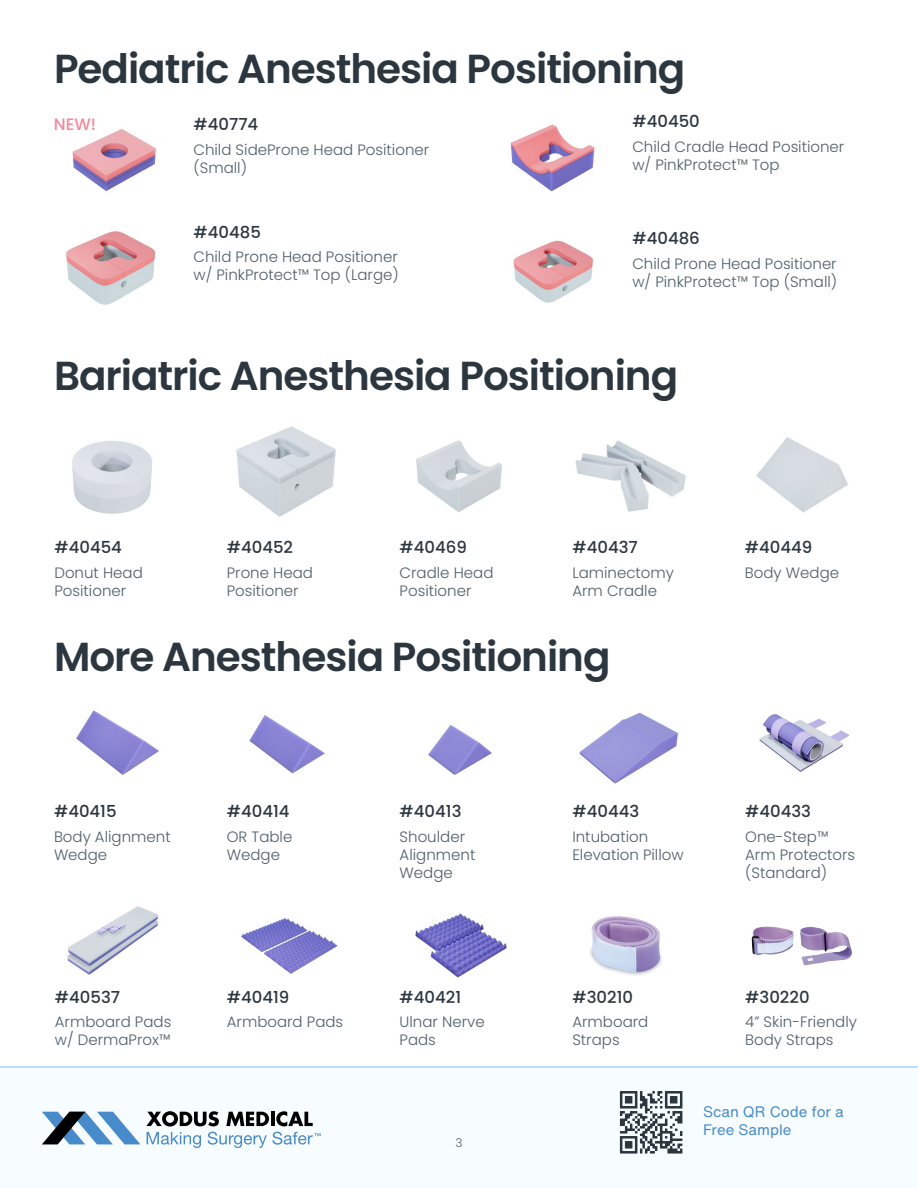
<style>
.page{position:relative;width:918px;height:1188px;background:#fff}
.page>*{position:absolute;margin:0;border:0;box-sizing:border-box;transform-origin:0 0}
.t1{font:600 40.5px "Poppins";letter-spacing:-.025em;color:#2c363f}
.t2{font:500 16.5px "Poppins";color:#2c363f}
.t3{font:500 16.5px "Poppins";color:#f4899a}
.t4{font:300 15px/18px "Poppins";color:#505e68}
.t5{font:15px/18px "Helvetica Now Text";color:#498bc9}
.t6{font:300 12px "Poppins";color:#505e68}
</style>
<div class="page">
<div style="left:0;top:1066px;width:918px;height:122px;background:#f7fcff"></div>
<hr style="left:0;top:1066px;width:918px;height:2px;background:#badeff">
<svg style="left:146px;top:1111px;width:175px;height:37px"></svg>
<svg style="left:42px;top:1112px;width:98px;height:32px"></svg>
<svg style="left:620px;top:1091px;width:62px;height:63px"></svg>
<img style="left:67px;top:906px;width:91px;height:69px">
<img style="left:241px;top:918px;width:97px;height:56px">
<img style="left:415px;top:913px;width:92px;height:65px">
<img style="left:590px;top:916px;width:72px;height:59px">
<img style="left:759px;top:714px;width:91px;height:58px">
<img style="left:752px;top:927px;width:100px;height:39px">
<img style="left:72px;top:129px;width:84px;height:62px">
<img style="left:510px;top:124px;width:85px;height:68px">
<img style="left:66px;top:231px;width:90px;height:74px">
<img style="left:513px;top:240px;width:80px;height:63px">
<img style="left:72px;top:441px;width:81px;height:73px">
<img style="left:575px;top:440px;width:111px;height:72px">
<img style="left:756px;top:437px;width:92px;height:76px">
<img style="left:236px;top:426px;width:100px;height:91px">
<img style="left:416px;top:440px;width:86px;height:73px">
<img style="left:76px;top:710px;width:83px;height:65px">
<img style="left:249px;top:715px;width:76px;height:59px">
<img style="left:428px;top:724px;width:64px;height:51px">
<img style="left:579px;top:712px;width:99px;height:72px">
<h1 class="t1" style="left:54px;top:45px;width:633px">Pediatric Anesthesia Positioning</h1>
<p class="t3" style="left:54px;top:115px;width:44px">NEW!</p>
<p class="t2" style="left:194px;top:115px;width:66px">#40774</p>
<p class="t4" style="left:194px;top:141px;width:237px">Child SideProne Head Positioner (Small)</p>
<p class="t2" style="left:194px;top:222px;width:69px">#40485</p>
<p class="t4" style="left:194px;top:248px;width:207px">Child Prone Head Positioner w/ PinkProtect™ Top (Large)</p>
<p class="t2" style="left:632px;top:112px;width:69px">#40450</p>
<p class="t4" style="left:632px;top:138px;width:213px">Child Cradle Head Positioner w/ PinkProtect™ Top</p>
<p class="t2" style="left:632px;top:229px;width:69px">#40486</p>
<p class="t4" style="left:632px;top:255px;width:206px">Child Prone Head Positioner w/ PinkProtect™ Top (Small)</p>
<h1 class="t1" style="left:54px;top:353px;width:626px">Bariatric Anesthesia Positioning</h1>
<p class="t2" style="left:54px;top:538px;width:69px">#40454</p>
<p class="t4" style="left:54px;top:564px;width:90px">Donut Head<br>Positioner</p>
<p class="t2" style="left:227px;top:538px;width:68px">#40452</p>
<p class="t4" style="left:227px;top:564px;width:88px">Prone Head<br>Positioner</p>
<p class="t2" style="left:400px;top:538px;width:69px">#40469</p>
<p class="t4" style="left:400px;top:564px;width:95px">Cradle Head<br>Positioner</p>
<p class="t2" style="left:572px;top:538px;width:67px">#40437</p>
<p class="t4" style="left:572px;top:564px;width:103px">Laminectomy<br>Arm Cradle</p>
<h1 class="t1" style="left:54px;top:634px;width:558px">More Anesthesia Positioning</h1>
<p class="t2" style="left:745px;top:538px;width:69px">#40449</p>
<p class="t4" style="left:745px;top:564px;width:96px">Body Wedge</p>
<p class="t2" style="left:54px;top:802px;width:64px">#40415</p>
<p class="t4" style="left:54px;top:827px;width:118px">Body Alignment<br>Wedge</p>
<p class="t2" style="left:55px;top:987px;width:67px">#40537</p>
<p class="t4" style="left:55px;top:1013px;width:118px">Armboard Pads w/ DermaProx™</p>
<p class="t2" style="left:227px;top:802px;width:64px">#40414</p>
<p class="t4" style="left:227px;top:827px;width:67px">OR Table<br>Wedge</p>
<p class="t2" style="left:227px;top:987px;width:64px">#40419</p>
<p class="t4" style="left:227px;top:1013px;width:118px">Armboard Pads</p>
<p class="t2" style="left:400px;top:802px;width:63px">#40413</p>
<p class="t4" style="left:400px;top:827px;width:77px">Shoulder<br>Alignment<br>Wedge</p>
<p class="t2" style="left:400px;top:987px;width:63px">#40421</p>
<p class="t4" style="left:400px;top:1013px;width:87px">Ulnar Nerve<br>Pads</p>
<p class="t6" style="left:455px;top:1135px;width:9px">3</p>
<p class="t2" style="left:572px;top:802px;width:68px">#40443</p>
<p class="t4" style="left:572px;top:827px;width:113px">Intubation<br>Elevation Pillow</p>
<p class="t2" style="left:745px;top:802px;width:67px">#40433</p>
<p class="t4" style="left:745px;top:827px;width:112px">One-Step™<br>Arm Protectors (Standard)</p>
<p class="t2" style="left:572px;top:987px;width:62px">#30210</p>
<p class="t4" style="left:572px;top:1013px;width:77px">Armboard<br>Straps</p>
<p class="t2" style="left:745px;top:987px;width:66px">#30220</p>
<p class="t4" style="left:745px;top:1013px;width:113px">4” Skin-Friendly<br>Body Straps</p>
<p class="t5" style="left:703px;top:1102px;width:142px">Scan QR Code for a<br>Free Sample</p>
</div>
